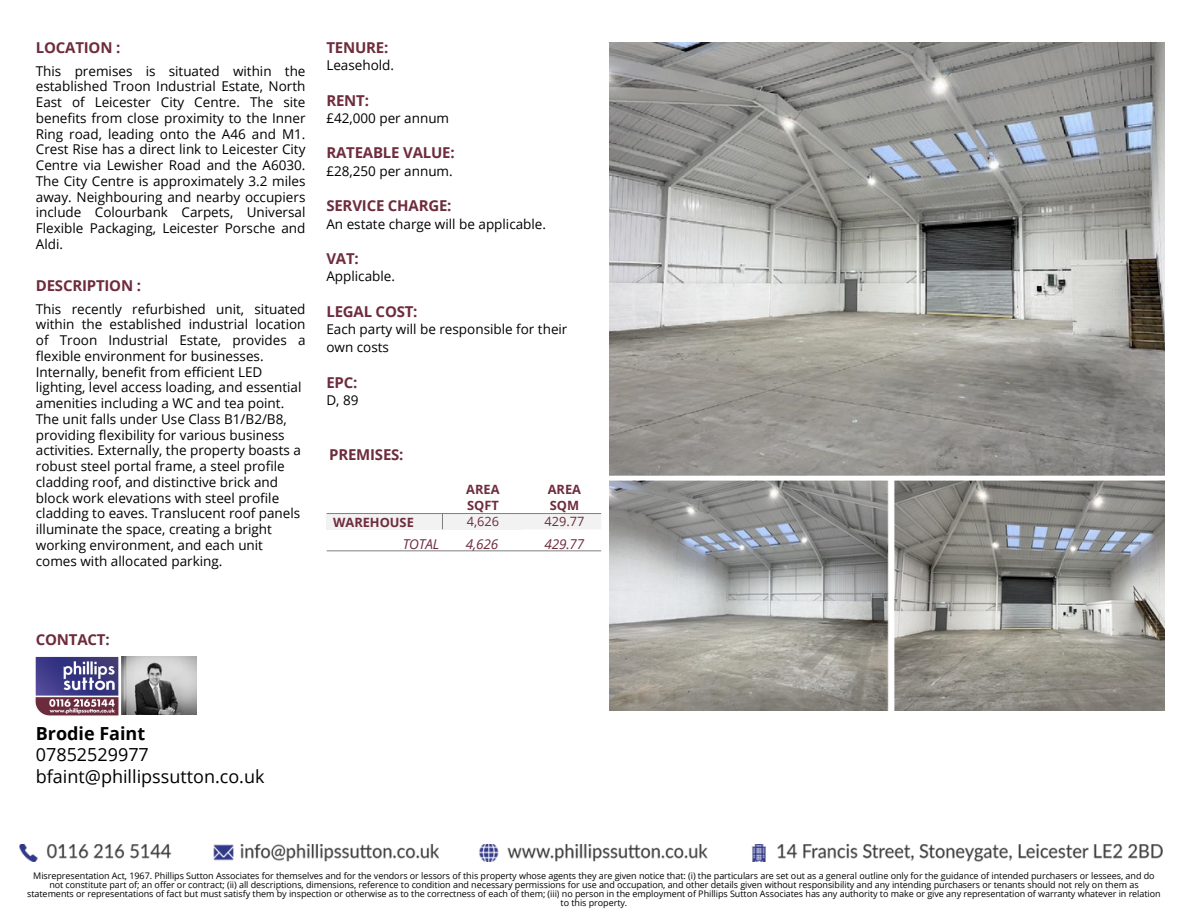
<style>
.page{position:relative;width:1188px;height:918px;background:#fff}
.page>*{position:absolute;margin:0;border:0;box-sizing:border-box;transform-origin:0 0}
.t1{font:18px/21.3px "Open Sans";color:#000}
.t2{font:700 18px "Open Sans";color:#000}
.t3{font:700 15px "Open Sans";letter-spacing:-.015em;color:#6e2c3d}
.t4{font:700 15px "Open Sans";letter-spacing:-.015em;color:#6e2b3c}
.t5{font:13.5px/15.8px "Open Sans";color:#000;text-align:justify}
.t6{font:italic 13.5px "Open Sans";letter-spacing:-.015em;color:#6e2c3d}
.t7{font:700 12.75px/16px "Open Sans";color:#6e2c3d;text-align:justify}
.t8{font:9px/9px "Open Sans";letter-spacing:-.005em;color:#000;text-align:center}
.s1{font-weight:400}
</style>
<div class="page">
<img style="left:609px;top:43px;width:555px;height:667px">
<img style="left:121px;top:656px;width:75px;height:59px">
<img style="left:20px;top:844px;width:1143px;height:17px">
<div style="left:327px;top:513px;width:115px;height:16px;background:#f2f2f2"></div>
<div style="left:442px;top:513px;width:80px;height:16px;background:#f2f2f2"></div>
<div style="left:522px;top:513px;width:79px;height:16px;background:#f2f2f2"></div>
<svg style="left:442px;top:514px;width:1px;height:15px"></svg>
<hr style="left:327px;top:513px;width:274px;height:1px;background:#7f7f7f">
<hr style="left:327px;top:550px;width:274px;height:1px;background:#7f7f7f">
<img style="left:35px;top:656px;width:84px;height:60px">
<p class="t3" style="left:36px;top:37px;width:86px">LOCATION :</p>
<p class="t5" style="left:36px;top:63px;width:271px">This premises is situated within the established Troon Industrial Estate, North East of Leicester City Centre. The site benefits from close proximity to the Inner Ring road, leading onto the A46 and M1.<br>Crest Rise has a direct link to Leicester City Centre via Lewisher Road and the A6030.<br>The City Centre is approximately 3.2 miles away. Neighbouring and nearby occupiers include Colourbank Carpets, Universal Flexible Packaging, Leicester Porsche and Aldi.</p>
<p class="t3" style="left:36px;top:275px;width:107px">DESCRIPTION :</p>
<p class="t5" style="left:36px;top:301px;width:271px">This recently refurbished unit, situated within the established industrial location of Troon Industrial Estate, provides a flexible environment for businesses.</p>
<p class="t5" style="left:36px;top:364px;width:267px;text-align:left">Internally, benefit from efficient LED lighting, level access loading, and essential amenities including a WC and tea point.<br>The unit falls under Use Class B1/B2/B8, providing flexibility for various business activities. Externally, the property boasts a robust steel portal frame, a steel profile cladding roof, and distinctive brick and block work elevations with steel profile cladding to eaves. Translucent roof panels illuminate the space, creating a bright working environment, and each unit comes with allocated parking.</p>
<p class="t3" style="left:326px;top:37px;width:64px">TENURE:</p>
<p class="t5" style="left:326px;top:57px;width:69px">Leasehold.</p>
<p class="t3" style="left:326px;top:90px;width:44px">RENT:</p>
<p class="t5" style="left:326px;top:110px;width:124px">£42,000 per annum</p>
<p class="t5" style="left:326px;top:163px;width:128px">£28,250 per annum.</p>
<p class="t3" style="left:326px;top:142px;width:130px">RATEABLE VALUE:</p>
<p class="t3" style="left:326px;top:195px;width:127px">SERVICE CHARGE:</p>
<p class="t5" style="left:326px;top:215px;width:221px">An estate charge will be applicable.</p>
<p class="t3" style="left:326px;top:248px;width:34px">VAT:</p>
<p class="t5" style="left:326px;top:268px;width:70px">Applicable.</p>
<p class="t3" style="left:326px;top:301px;width:93px">LEGAL COST:</p>
<p class="t5" style="left:326px;top:320px;width:243px;line-height:18px">Each party will be responsible for their own costs</p>
<p class="t3" style="left:326px;top:372px;width:33px">EPC:</p>
<p class="t5" style="left:326px;top:392px;width:34px">D, 89</p>
<p class="t3" style="left:329px;top:443px;width:76px">PREMISES:</p>
<p class="t7" style="left:333px;top:514px;width:82px">WAREHOUSE</p>
<p class="t7" style="left:466px;top:481px;width:35px">AREA SQFT <span class="s1">4,626</span></p>
<p class="t7" style="left:544px;top:481px;width:41px;text-align:center">AREA<br>SQM<br><span class="s1">429.77</span></p>
<p class="t6" style="left:403px;top:534px;width:38px">TOTAL</p>
<p class="t6" style="left:466px;top:534px;width:34px">4,626</p>
<p class="t6" style="left:545px;top:534px;width:41px">429.77</p>
<p class="t4" style="left:36px;top:629px;width:75px">CONTACT:</p>
<p class="t2" style="left:36px;top:721px;width:111px">Brodie Faint</p>
<p class="t1" style="left:36px;top:744px;width:230px">07852529977 bfaint@phillipssutton.co.uk</p>
<p class="t8" style="left:27px;top:871px;width:1135px">Misrepresentation Act, 1967. Phillips Sutton Associates for themselves and for the vendors or lessors of this property whose agents they are given notice that: (i) the particulars are set out as a general outline only for the guidance of intended purchasers or lessees, and do not constitute part of; an offer or contract; (ii) all descriptions, dimensions, reference to condition and necessary permissions for use and occupation, and other details given without responsibility and any intending purchasers or tenants should not rely on them as statements or representations of fact but must satisfy them by inspection or otherwise as to the correctness of each of them; (iii) no person in the employment of Phillips Sutton Associates has any authority to make or give any representation of warranty whatever in relation to this property.</p>
</div>
